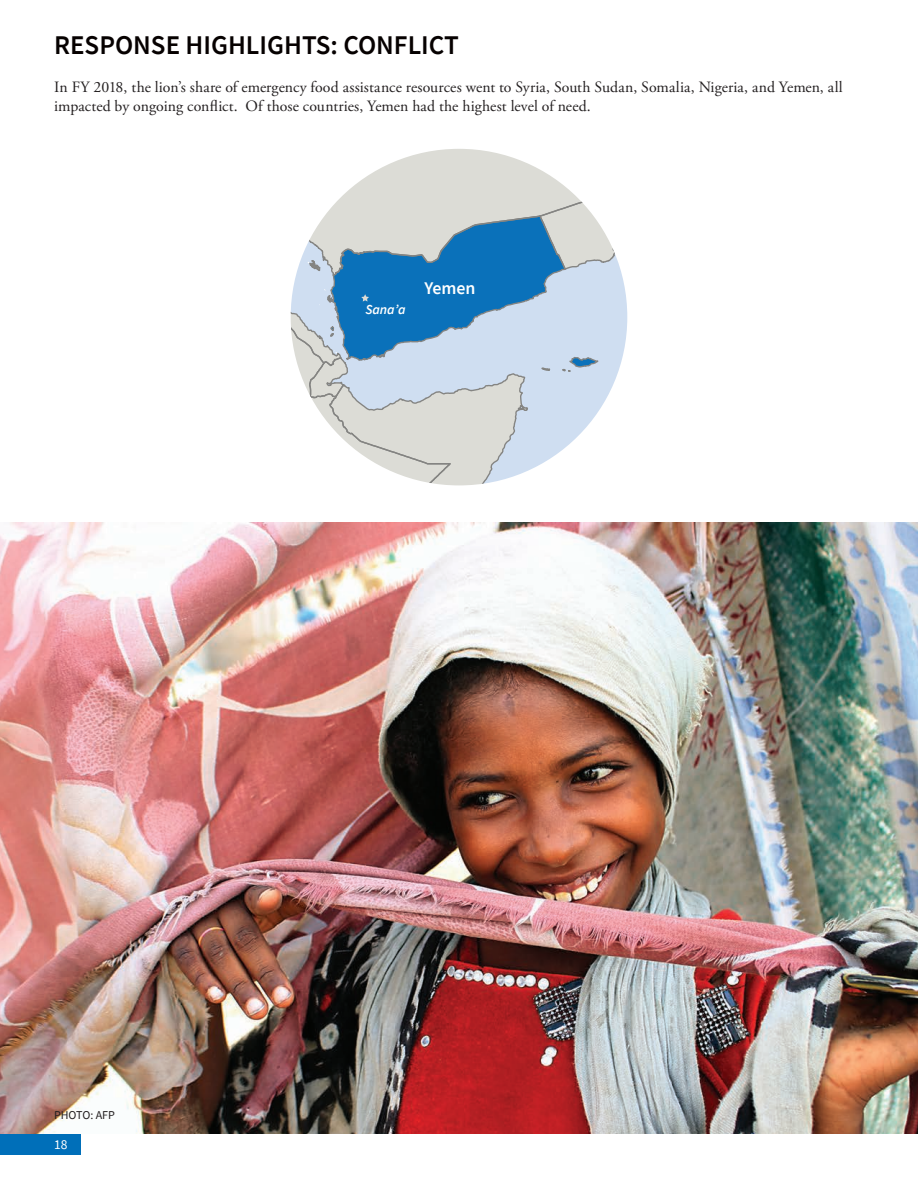
<style>
.page{position:relative;width:918px;height:1188px;background:#fff}
.page>*{position:absolute;margin:0;border:0;box-sizing:border-box;transform-origin:0 0}
.t1{font:600 27px "Source Sans Pro";color:#060100}
.t2{font:600 17.85px "Source Sans Pro";color:#fff}
.Body{font:15.75px/18.9px "Adobe Garamond Pro";letter-spacing:.005em;color:#231f20}
.t3{font:italic 600 13.65px "Source Sans Pro";color:#fff}
.t4{font:13.5px "Source Sans Pro";color:#fff}
.Photo_credit{font:12px "Source Sans Pro";color:#231f20}
</style>
<div class="page">
<div style="left:0;top:1134px;width:81px;height:21px;background:#006fb9"></div>
<img style="left:0;top:523px;width:918px;height:611px">
<svg style="left:291px;top:149px;width:336px;height:336px"></svg>
<p class="t1" style="left:54px;top:27px;width:406px">RESPONSE HIGHLIGHTS: CONFLICT</p>
<p class="Body" style="left:54px;top:79px;width:790px">In FY 2018, the lion’s share of emergency food assistance resources went to Syria, South Sudan, Somalia, Nigeria, and Yemen, all impacted by ongoing conflict. Of those countries, Yemen had the highest level of need.</p>
<p class="t3" style="left:365px;top:301px;width:42px">Sana’a</p>
<p class="t2" style="left:424px;top:277px;width:53px">Yemen</p>
<p class="Photo_credit" style="left:54px;top:1107px;width:63px">PHOTO: AFP</p>
<p class="t4" style="left:54px;top:1136px;width:15px">18</p>
</div>
